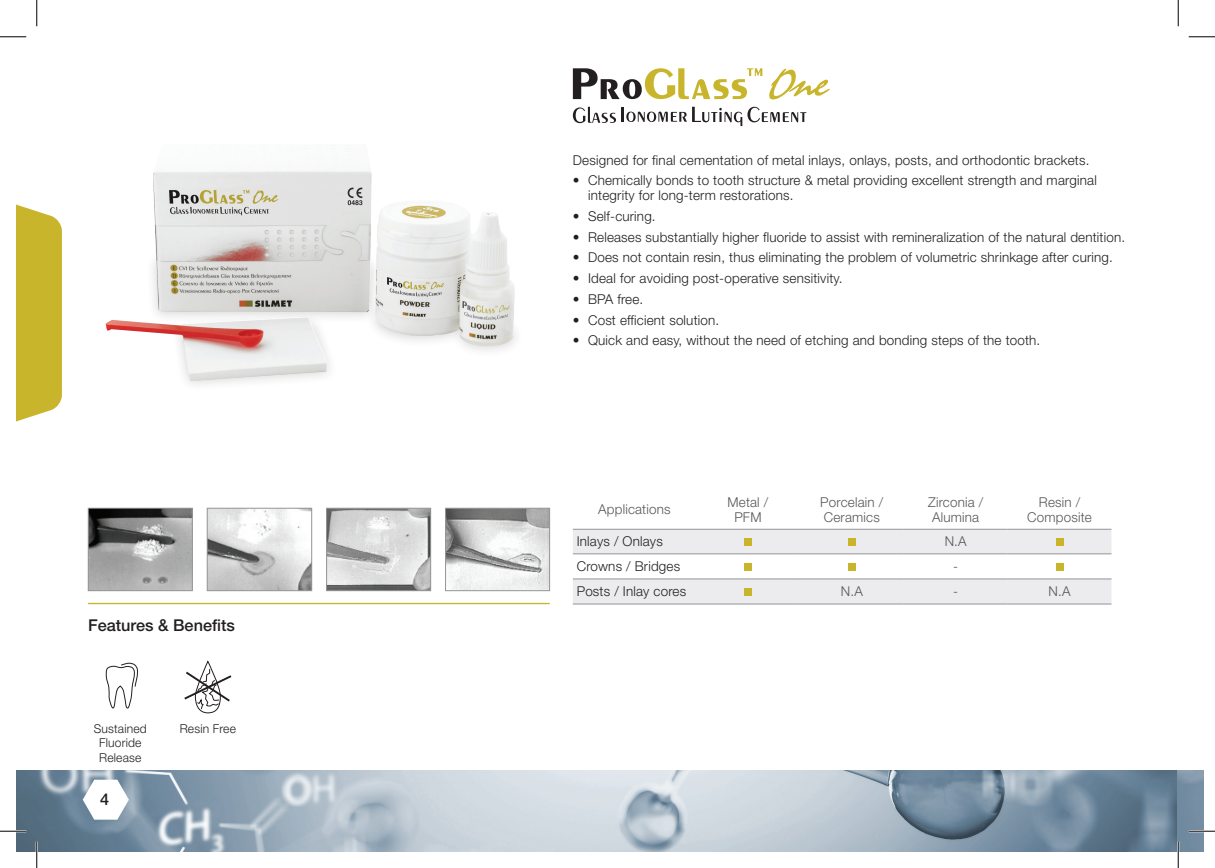
<style>
.page{position:relative;width:1215px;height:868px;background:#fff}
.page>*{position:absolute;margin:0;border:0;box-sizing:border-box;transform-origin:0 0}
.t1{font:500 16.28px "Helvetica Neue LT Std";color:#231f20}
.t2{font:300 13.65px/14.9px "Helvetica Neue LT Std";letter-spacing:.015em;color:#231f20}
.t3{font:300 13.65px/14.9px "Helvetica Neue LT Std";letter-spacing:.015em;color:#57585a;text-align:center}
.t4{font:300 12.25px/14.7px "Helvetica Neue LT Std";letter-spacing:.015em;color:#231f20;text-align:center}
.s1{font-weight:500}
</style>
<div class="page">
<img style="left:17px;top:770px;width:1141px;height:80px">
<svg style="left:83px;top:779px;width:46px;height:40px"></svg>
<svg style="left:17px;top:205px;width:45px;height:216px;background:#ccba3a"></svg>
<div style="left:171px;top:313px;width:168px;height:79px;background:#231f20;opacity:.2"></div>
<svg style="left:182px;top:325px;width:146px;height:55px"></svg>
<div style="left:145px;top:250px;width:237px;height:74px;background:#fefefe"></div>
<div style="left:365px;top:290px;width:111px;height:57px;background:#231f20;opacity:.2"></div>
<svg style="left:377px;top:302px;width:88px;height:34px;background:#dbdcda"></svg>
<div style="left:450px;top:314px;width:74px;height:44px;background:#231f20;opacity:.2"></div>
<svg style="left:461px;top:326px;width:52px;height:20px"></svg>
<img style="left:153px;top:170px;width:273px;height:153px">
<svg style="left:573px;top:529px;width:538px;height:74px"></svg>
<hr style="left:573px;top:528px;width:123px;height:1px;background:#939598">
<hr style="left:696px;top:528px;width:104px;height:1px;background:#939598">
<hr style="left:800px;top:528px;width:103px;height:1px;background:#939598">
<hr style="left:903px;top:528px;width:104px;height:1px;background:#939598">
<hr style="left:1007px;top:528px;width:104px;height:1px;background:#939598">
<hr style="left:573px;top:553px;width:123px;height:1px;background:#939598">
<hr style="left:696px;top:553px;width:104px;height:1px;background:#939598">
<hr style="left:800px;top:553px;width:103px;height:1px;background:#939598">
<hr style="left:903px;top:553px;width:104px;height:1px;background:#939598">
<hr style="left:1007px;top:553px;width:104px;height:1px;background:#939598">
<hr style="left:573px;top:578px;width:123px;height:1px;background:#939598">
<hr style="left:696px;top:578px;width:104px;height:1px;background:#939598">
<hr style="left:800px;top:578px;width:103px;height:1px;background:#939598">
<hr style="left:903px;top:578px;width:104px;height:1px;background:#939598">
<hr style="left:1007px;top:578px;width:104px;height:1px;background:#939598">
<hr style="left:573px;top:603px;width:123px;height:1px;background:#939598">
<hr style="left:696px;top:603px;width:104px;height:1px;background:#939598">
<hr style="left:800px;top:603px;width:103px;height:1px;background:#939598">
<hr style="left:903px;top:603px;width:104px;height:1px;background:#939598">
<hr style="left:1007px;top:603px;width:104px;height:1px;background:#939598">
<div style="left:744px;top:538px;width:7px;height:8px;background:#c9b52b"></div>
<div style="left:848px;top:538px;width:7px;height:8px;background:#c9b52b"></div>
<div style="left:1055px;top:538px;width:8px;height:8px;background:#c9b52b"></div>
<div style="left:744px;top:563px;width:7px;height:8px;background:#c9b52b"></div>
<div style="left:848px;top:563px;width:7px;height:8px;background:#c9b52b"></div>
<div style="left:1055px;top:563px;width:8px;height:8px;background:#c9b52b"></div>
<div style="left:744px;top:588px;width:7px;height:8px;background:#c9b52b"></div>
<svg style="left:769px;top:69px;width:61px;height:30px"></svg>
<svg style="left:573px;top:68px;width:189px;height:31px"></svg>
<svg style="left:573px;top:107px;width:233px;height:19px"></svg>
<hr style="left:88px;top:602px;width:462px;height:2px;background:#c9b52b">
<svg style="left:105px;top:662px;width:33px;height:47px"></svg>
<svg style="left:184px;top:660px;width:48px;height:54px"></svg>
<img style="left:209px;top:510px;width:101px;height:78px">
<div style="left:207px;top:508px;width:105px;height:82px;border:1px solid #939598"></div>
<img style="left:90px;top:510px;width:100px;height:78px">
<div style="left:88px;top:508px;width:104px;height:82px;border:1px solid #939598"></div>
<img style="left:328px;top:510px;width:101px;height:78px">
<div style="left:326px;top:508px;width:105px;height:82px;border:1px solid #939598"></div>
<img style="left:447px;top:510px;width:101px;height:78px">
<div style="left:445px;top:508px;width:105px;height:82px;border:1px solid #939598"></div>
<img style="left:1158px;top:770px;width:19px;height:80px">
<img style="left:1177px;top:770px;width:25px;height:80px">
<hr style="left:0;top:829px;width:26px;height:3px;background:#fff">
<hr style="left:1188px;top:829px;width:26px;height:3px;background:#fff">
<hr style="left:36px;top:841px;width:2px;height:26px;background:#fff">
<hr style="left:1177px;top:841px;width:2px;height:26px;background:#fff">
<svg style="left:0;top:36px;width:26px;height:1px"></svg>
<svg style="left:1188px;top:36px;width:26px;height:1px"></svg>
<svg style="left:0;top:830px;width:26px;height:1px"></svg>
<svg style="left:1188px;top:830px;width:26px;height:1px"></svg>
<svg style="left:36px;top:0;width:1px;height:26px"></svg>
<svg style="left:36px;top:841px;width:1px;height:26px"></svg>
<svg style="left:1177px;top:0;width:1px;height:26px"></svg>
<svg style="left:1177px;top:841px;width:1px;height:26px"></svg>
<p class="t1" style="left:88px;top:615px;width:148px">Features &amp; Benefits</p>
<p class="t4" style="left:94px;top:720px;width:54px">Sustained<br>Fluoride<br>Release</p>
<p class="t4" style="left:180px;top:720px;width:58px">Resin Free</p>
<p class="t1" style="left:99px;top:789px;width:11px">4</p>
<p class="t2" style="left:573px;top:152px;width:518px">Designed for final cementation of metal inlays, onlays, posts, and orthodontic brackets.</p>
<p class="t2" style="left:588px;top:173px;width:510px;text-indent:-15px"><span class="s1">•</span> Chemically bonds to tooth structure &amp; metal providing excellent strength and marginal integrity for long-term restorations.</p>
<p class="t2" style="left:573px;top:208px;width:84px"><span class="s1">•</span> Self-curing.</p>
<p class="t2" style="left:573px;top:229px;width:554px"><span class="s1">•</span> Releases substantially higher fluoride to assist with remineralization of the natural dentition.</p>
<p class="t2" style="left:573px;top:250px;width:541px"><span class="s1">•</span> Does not contain resin, thus eliminating the problem of volumetric shrinkage after curing.</p>
<p class="t2" style="left:573px;top:270px;width:271px"><span class="s1">•</span> Ideal for avoiding post-operative sensitivity.</p>
<p class="t2" style="left:573px;top:291px;width:72px"><span class="s1">•</span> BPA free.</p>
<p class="t2" style="left:573px;top:312px;width:148px"><span class="s1">•</span> Cost efficient solution.</p>
<p class="t2" style="left:573px;top:332px;width:469px"><span class="s1">•</span> Quick and easy, without the need of etching and bonding steps of the tooth.</p>
<p class="t3" style="left:598px;top:501px;width:74px">Applications</p>
<p class="t3" style="left:727px;top:494px;width:42px">Metal /<br>PFM</p>
<p class="t3" style="left:820px;top:494px;width:64px;text-align:left">Porcelain /<br>Ceramics</p>
<p class="t3" style="left:928px;top:494px;width:57px;text-align:left">Zirconia /<br>Alumina</p>
<p class="t3" style="left:1027px;top:494px;width:66px">Resin /<br>Composite</p>
<p class="t2" style="left:576px;top:533px;width:88px">Inlays / Onlays</p>
<p class="t3" style="left:944px;top:533px;width:23px">N.A</p>
<p class="t2" style="left:576px;top:558px;width:105px">Crowns / Bridges</p>
<p class="t3" style="left:953px;top:558px;width:6px">-</p>
<p class="t2" style="left:576px;top:583px;width:111px">Posts / Inlay cores</p>
<p class="t3" style="left:840px;top:583px;width:23px">N.A</p>
<p class="t3" style="left:953px;top:583px;width:6px">-</p>
<p class="t3" style="left:1048px;top:583px;width:23px">N.A</p>
</div>
